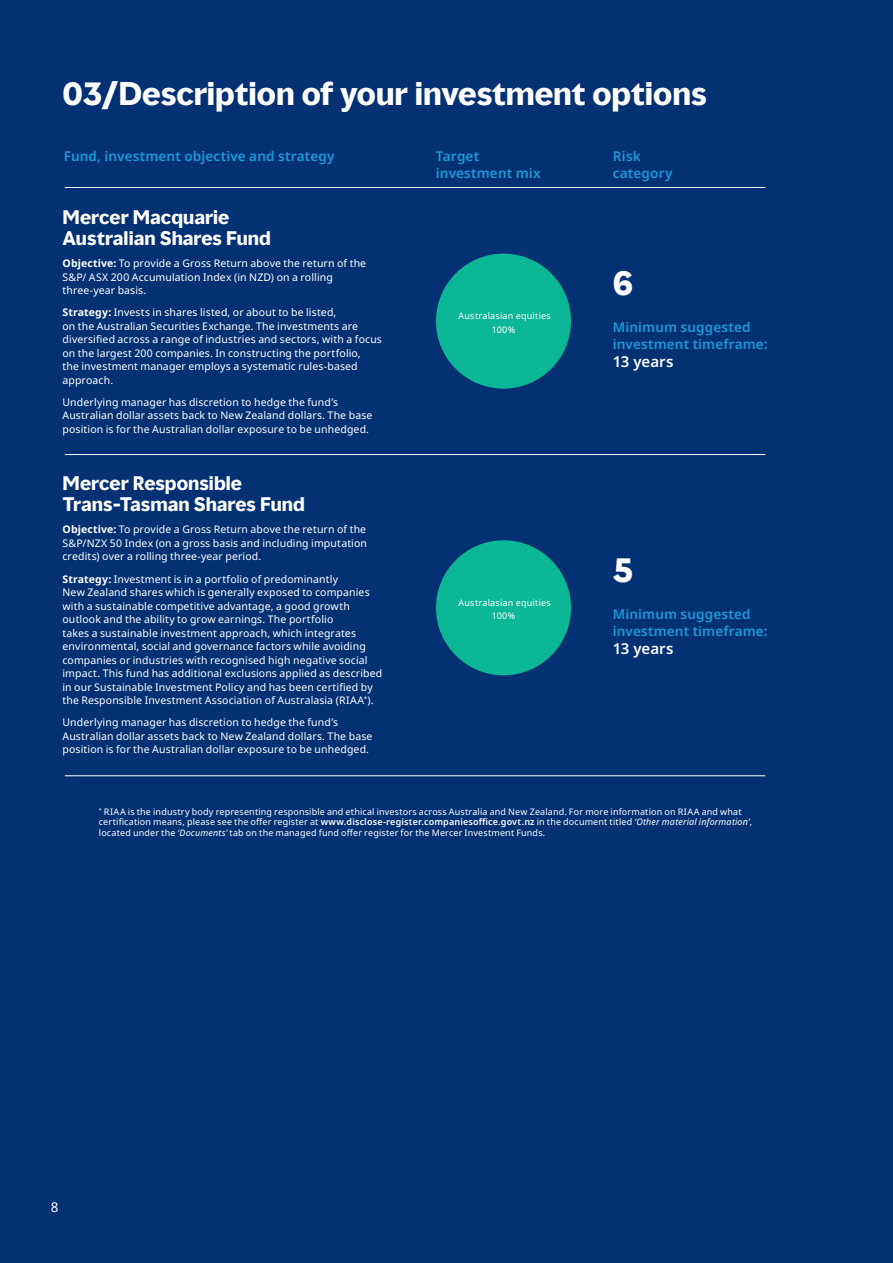
<style>
.page{position:relative;width:893px;height:1263px;background:#043174}
.page>*{position:absolute;margin:0;border:0;box-sizing:border-box;transform-origin:0 0}
.t1{font:700 31.5px "MMC Display";color:#fff}
.t2{font:700 30px "MMC Display";color:#fff}
.t3{font:700 18px/21.6px "MMC Display";letter-spacing:.005em;color:#fff}
.t4{font:600 15px "Noto Sans";letter-spacing:.005em;color:#fff}
.t5{font:600 13.5px/16.2px "Noto Sans";letter-spacing:.01em;color:#1b9ad7}
.t6{font:13.5px "Noto Sans";color:#fff}
.t7{font:10.5px/13.5px "Noto Sans";letter-spacing:.01em;color:#fff}
.t8{font:9px/13.5px "Noto Sans";letter-spacing:.015em;color:#fff;text-align:center}
.s1{font-weight:700}
.s2{font-weight:600}
.s3{font-style:italic}
</style>
<div class="page">
<hr style="left:65px;top:187px;width:700px;height:1px;background:#fff">
<hr style="left:65px;top:454px;width:700px;height:1px;background:#fff">
<hr style="left:65px;top:775px;width:700px;height:1px;background:#fff">
<div style="left:436px;top:254px;width:135px;height:135px;background:#0cb795;border-radius:50%"></div>
<div style="left:436px;top:540px;width:135px;height:135px;background:#0cb795;border-radius:50%"></div>
<h2 class="t2" style="left:63px;top:74px;width:646px">03/Description of your investment options</h2>
<p class="t5" style="left:64px;top:149px;width:272px">Fund, investment objective and strategy</p>
<p class="t5" style="left:613px;top:149px;width:61px">Risk category</p>
<p class="t5" style="left:436px;top:149px;width:106px">Target investment mix</p>
<h3 class="t3" style="left:63px;top:206px;width:210px">Mercer Macquarie<br>Australian Shares Fund</h3>
<p class="t7" style="left:63px;top:257px;width:305px"><span class="s1">Objective:</span> To provide a Gross Return above the return of the<br>S&amp;P/ ASX 200 Accumulation Index (in NZD) on a rolling three-year basis.</p>
<p class="t7" style="left:62px;top:306px;width:321px"><span class="s1">Strategy:</span> Invests in shares listed, or about to be listed,<br>on the Australian Securities Exchange. The investments are diversified across a range of industries and sectors, with a focus on the largest 200 companies. In constructing the portfolio,<br>the investment manager employs a systematic rules-based approach.</p>
<p class="t7" style="left:62px;top:395px;width:311px">Underlying manager has discretion to hedge the fund’s<br>Australian dollar assets back to New Zealand dollars. The base position is for the Australian dollar exposure to be unhedged.</p>
<h3 class="t3" style="left:63px;top:473px;width:244px">Mercer Responsible<br>Trans-Tasman Shares Fund</h3>
<p class="t7" style="left:63px;top:523px;width:306px;text-align:justify"><span class="s1">Objective:</span> To provide a Gross Return above the return of the S&amp;P/NZX 50 Index (on a gross basis and including imputation credits) over a rolling three-year period.</p>
<p class="t7" style="left:63px;top:572px;width:321px"><span class="s1">Strategy:</span> Investment is in a portfolio of predominantly<br>New Zealand shares which is generally exposed to companies with a sustainable competitive advantage, a good growth outlook and the ability to grow earnings. The portfolio<br>takes a sustainable investment approach, which integrates environmental, social and governance factors while avoiding companies or industries with recognised high negative social impact. This fund has additional exclusions applied as described in our Sustainable Investment Policy and has been certified by the Responsible Investment Association of Australasia (RIAA<sup>*</sup>).</p>
<p class="t7" style="left:63px;top:716px;width:311px">Underlying manager has discretion to hedge the fund’s<br>Australian dollar assets back to New Zealand dollars. The base position is for the Australian dollar exposure to be unhedged.</p>
<p class="t8" style="left:458px;top:309px;width:94px">Australasian equities<br>100%</p>
<h1 class="t1" style="left:613px;top:262px;width:22px">6</h1>
<p class="t5" style="left:613px;top:320px;width:156px">Minimum suggested investment timeframe:</p>
<h3 class="t4" style="left:613px;top:351px;width:62px">13 years</h3>
<p class="t8" style="left:458px;top:596px;width:94px">Australasian equities<br>100%</p>
<h1 class="t1" style="left:613px;top:549px;width:22px">5</h1>
<p class="t5" style="left:613px;top:607px;width:156px">Minimum suggested investment timeframe:</p>
<h3 class="t4" style="left:613px;top:637px;width:62px">13 years</h3>
<p class="t8" style="left:99px;top:807px;width:655px;line-height:10.5px;text-align:left"><sup>*</sup> RIAA is the industry body representing responsible and ethical investors across Australia and New Zealand. For more information on RIAA and what certification means, please see the offer register at <span class="s2">www.disclose-register.companiesoffice.govt.nz</span> in the document titled <span class="s3">‘Other material information’</span>, located under the <span class="s3">‘Documents’</span> tab on the managed fund offer register for the Mercer Investment Funds.</p>
<p class="t6" style="left:51px;top:1197px;width:9px">8</p>
</div>
